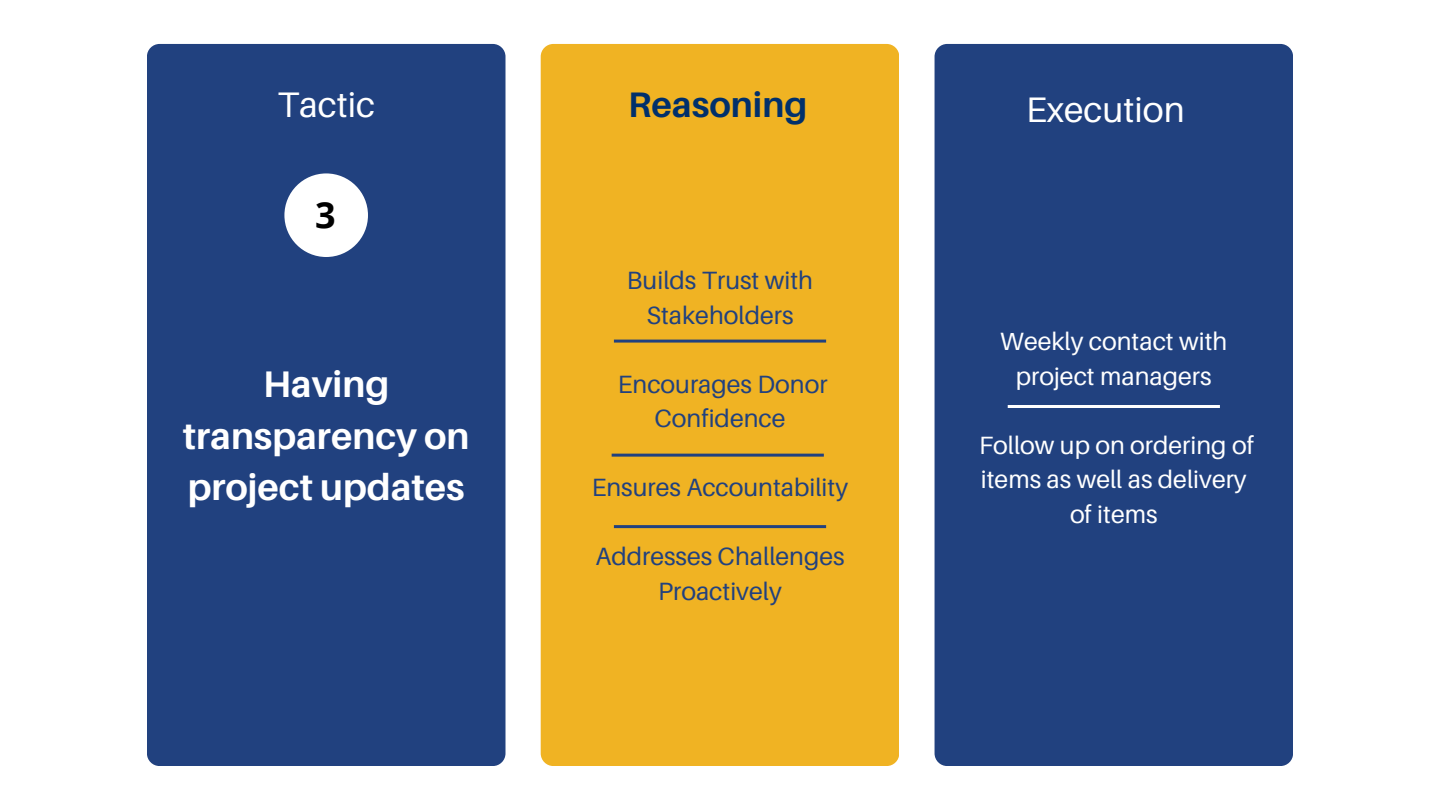
<style>
.page{position:relative;width:1440px;height:810px;background:#fff}
.page>*{position:absolute;margin:0;border:0;box-sizing:border-box;transform-origin:0 0}
.t1{font:700 37px/51.8px "Aileron";color:#fff;text-align:center}
.t2{font:700 36px "Open Sans";color:#000}
.t3{font:35.5px "Aileron";color:#fff}
.t4{font:700 35.5px "Aileron";color:#01306b}
.t5{font:25px/34.5px "Aileron";color:#21417f;text-align:center}
.t6{font:25px/34.5px "Aileron";color:#fff;text-align:center}
</style>
<div class="page">
<div style="left:147px;top:44px;width:358px;height:722px;background:#21417f;border-radius:13px"></div>
<div style="left:284px;top:173px;width:84px;height:84px;background:#fff;border-radius:50%"></div>
<div style="left:541px;top:44px;width:358px;height:722px;background:#f0b323;border-radius:13px"></div>
<div style="left:935px;top:44px;width:358px;height:722px;background:#21417f;border-radius:13px"></div>
<hr style="left:614px;top:525px;width:212px;height:3px;background:#21417f">
<hr style="left:1008px;top:405px;width:212px;height:3px;background:#fff">
<hr style="left:612px;top:454px;width:212px;height:3px;background:#21417f">
<hr style="left:614px;top:340px;width:212px;height:3px;background:#21417f">
<p class="t3" style="left:277px;top:83px;width:99px">Tactic</p>
<h1 class="t4" style="left:628px;top:83px;width:181px">Reasoning</h1>
<h1 class="t3" style="left:1026px;top:87px;width:160px">Execution</h1>
<h2 class="t2" style="left:315px;top:190px;width:22px">3</h2>
<p class="t1" style="left:183px;top:357px;width:288px">Having transparency on project updates</p>
<p class="t5" style="left:627px;top:263px;width:188px">Builds Trust with<br>Stakeholders</p>
<p class="t5" style="left:618px;top:366px;width:211px">Encourages Donor<br>Confidence</p>
<p class="t5" style="left:592px;top:470px;width:258px">Ensures Accountability</p>
<p class="t5" style="left:595px;top:539px;width:251px">Addresses Challenges<br>Proactively</p>
<p class="t6" style="left:1000px;top:324px;width:229px">Weekly contact with project managers</p>
<p class="t6" style="left:979px;top:427px;width:276px">Follow up on ordering of items as well as delivery of items</p>
</div>
